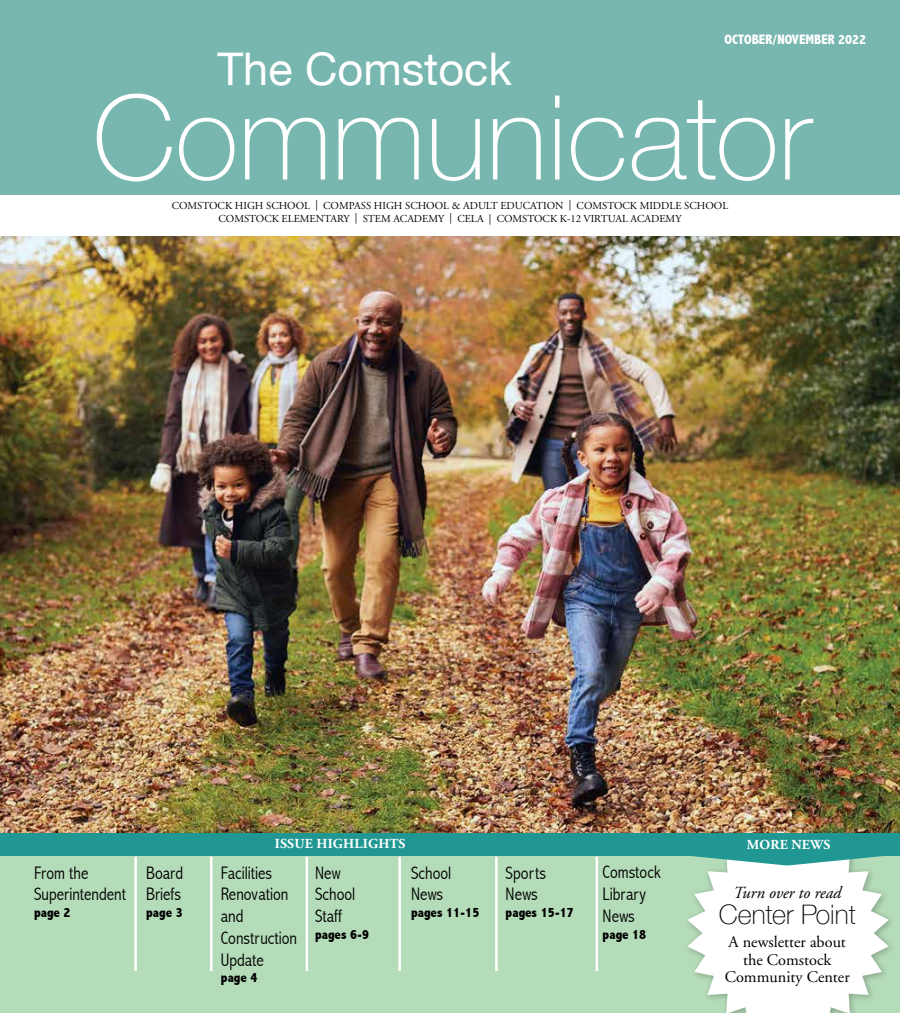
<style>
.page{position:relative;width:900px;height:1013px;background:#fff}
.page>*{position:absolute;margin:0;border:0;box-sizing:border-box;transform-origin:0 0}
.t1{font:100 117.5px "Helvetica Neue";color:#fff}
.t2{font:45px "Helvetica Neue";color:#fff}
.t3{font:100 26.88px "Helvetica Neue";color:#000}
.t4{font:300 condensed 18.12px/21.8px "Abadi";color:#000}
.t5{font:italic 16.88px "Adobe Garamond";color:#000}
.t6{font:16.25px/17.5px "Adobe Garamond";color:#000;text-align:center}
.t7{font:800 condensed 13.75px "Abadi";color:#000}
.t8{font:700 13.75px "Adobe Garamond Pro";letter-spacing:.015em;color:#fff}
.t9{font:800 condensed 13.75px "Abadi";color:#fff}
.t10{font:10.62px/12.8px "Adobe Garamond";color:#000;text-align:center}
</style>
<div class="page">
<div style="left:0;top:848px;width:900px;height:164px;background:#b5dcb9"></div>
<div style="left:0;top:830px;width:674px;height:25px;background:#209792"></div>
<div style="left:672px;top:830px;width:228px;height:25px;background:#209792"></div>
<svg style="left:681px;top:832px;width:212px;height:180px"></svg>
<hr style="left:210px;top:856px;width:2px;height:115px;background:#fff">
<hr style="left:495px;top:856px;width:3px;height:115px;background:#fff">
<hr style="left:596px;top:856px;width:2px;height:115px;background:#fff">
<hr style="left:134px;top:856px;width:3px;height:115px;background:#fff">
<hr style="left:306px;top:856px;width:2px;height:115px;background:#fff">
<div style="left:0;top:0;width:900px;height:194px;background:#78b6b0"></div>
<hr style="left:398px;top:856px;width:3px;height:115px;background:#fff">
<img style="left:0;top:236px;width:900px;height:596px">
<h2 class="t2" style="left:217px;top:37px;width:296px">The Comstock</h2>
<p class="t9" style="left:725px;top:31px;width:143px">OCTOBER/NOVEMBER 2022</p>
<h1 class="t1" style="left:93px;top:49px;width:720px">Communicator</h1>
<p class="t10" style="left:172px;top:200px;width:558px">COMSTOCK HIGH SCHOOL | COMPASS HIGH SCHOOL &amp; ADULT EDUCATION | COMSTOCK MIDDLE SCHOOL<br>COMSTOCK ELEMENTARY | STEM ACADEMY | CELA | COMSTOCK K-12 VIRTUAL ACADEMY</p>
<h3 class="t4" style="left:34px;top:861px;width:94px">From the<br>Superintendent</h3>
<p class="t7" style="left:34px;top:904px;width:38px">page 2</p>
<h3 class="t4" style="left:146px;top:861px;width:39px">Board<br>Briefs</h3>
<p class="t7" style="left:146px;top:904px;width:38px">page 3</p>
<p class="t8" style="left:275px;top:835px;width:132px">ISSUE HIGHLIGHTS</p>
<h3 class="t4" style="left:221px;top:861px;width:78px">Facilities<br>Renovation and<br>Construction<br>Update</h3>
<p class="t7" style="left:221px;top:969px;width:38px">page 4</p>
<h3 class="t4" style="left:315px;top:861px;width:42px">New<br>School<br>Staff</h3>
<p class="t7" style="left:315px;top:926px;width:56px">pages 6-9</p>
<h3 class="t4" style="left:411px;top:861px;width:42px">School<br>News</h3>
<p class="t7" style="left:411px;top:904px;width:70px">pages 11-15</p>
<h3 class="t4" style="left:506px;top:861px;width:42px">Sports<br>News</h3>
<p class="t7" style="left:506px;top:904px;width:70px">pages 15-17</p>
<h3 class="t4" style="left:603px;top:861px;width:60px">Comstock<br>Library<br>News</h3>
<p class="t7" style="left:603px;top:925px;width:45px">page 18</p>
<p class="t8" style="left:747px;top:836px;width:85px">MORE NEWS</p>
<h3 class="t5" style="left:733px;top:883px;width:109px">Turn over to read</h3>
<h3 class="t3" style="left:719px;top:894px;width:138px">Center Point</h3>
<h3 class="t6" style="left:725px;top:933px;width:127px">A newsletter about the Comstock<br>Community Center</h3>
</div>
